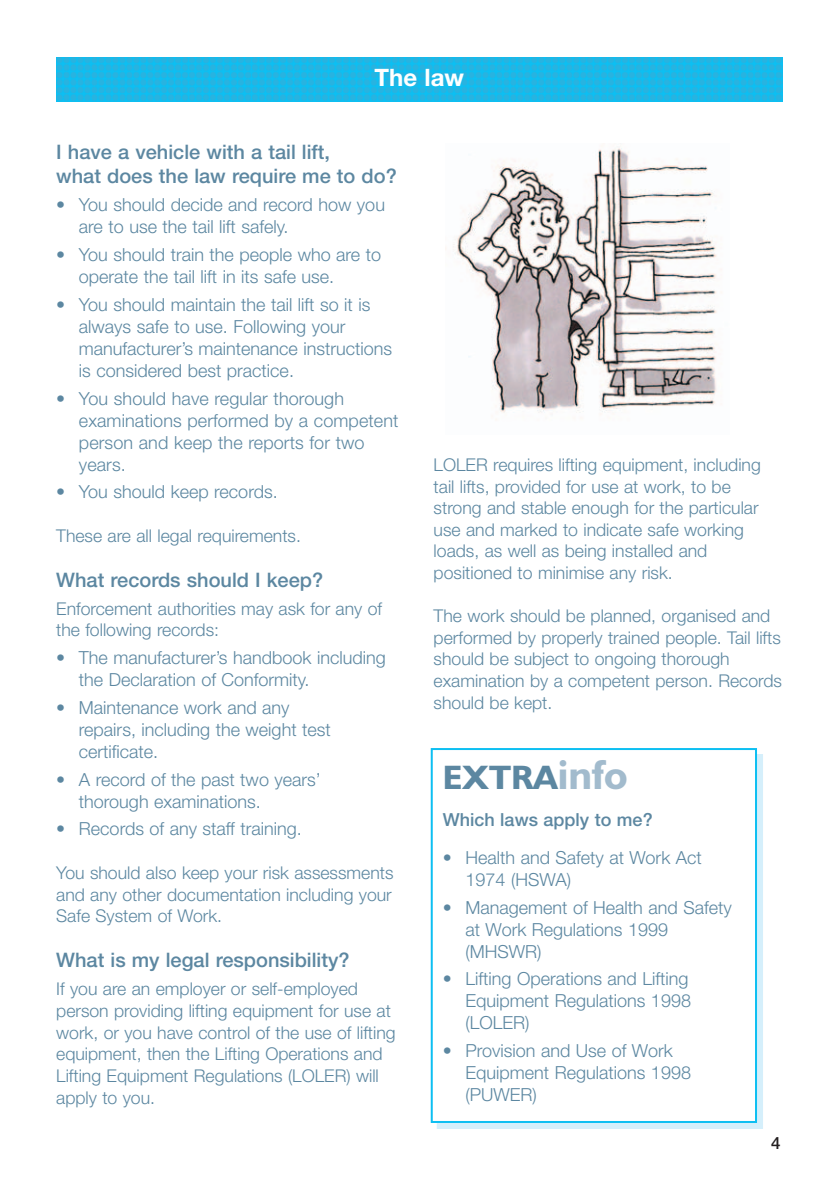
<style>
.page{position:relative;width:840px;height:1191px;background:#fff}
.page>*{position:absolute;margin:0;border:0;box-sizing:border-box;transform-origin:0 0}
.t1{font:700 34px "Humanist 521 BT";color:#5c87a1}
.t2{font:700 24px "Helvetica Neue";color:#fff}
.t3{font:500 20px/24px "Helvetica Neue";color:#5c87a1}
.t4{font:300 18px/22px "Helvetica Neue";color:#5c87a1}
.t5{font:500 18px "Helvetica Neue";color:#5c87a1}
.t6{font:300 17.6px/21.6px "Helvetica Neue";color:#5c87a1}
.t7{font:500 17px "Helvetica Neue";color:#231f20}
.s1{font-size:42px;color:#a2bbcd}
</style>
<div class="page">
<svg style="left:56px;top:57px;width:726px;height:1px"></svg>
<img style="left:56px;top:58px;width:726px;height:43px">
<img style="left:445px;top:148px;width:277px;height:272px">
<div style="left:430px;top:748px;width:326px;height:375px;border:2px solid #0dbff2"></div>
<h2 class="t2" style="left:374px;top:68px;width:91px">The law</h2>
<p class="t3" style="left:56px;top:141px;width:342px">I have a vehicle with a tail lift,<br>what does the law require me to do?</p>
<p class="t4" style="left:79px;top:195px;width:307px;text-indent:-23px">• You should decide and record how you are to use the tail lift safely.</p>
<p class="t4" style="left:79px;top:245px;width:303px;text-indent:-23px">• You should train the people who are to operate the tail lift in its safe use.</p>
<p class="t4" style="left:79px;top:295px;width:314px;text-indent:-23px">• You should maintain the tail lift so it is always safe to use. Following your manufacturer’s maintenance instructions is considered best practice.</p>
<p class="t4" style="left:79px;top:389px;width:321px;text-indent:-23px">• You should have regular thorough examinations performed by a competent person and keep the reports for two years.</p>
<p class="t4" style="left:56px;top:483px;width:223px">• You should keep records.</p>
<p class="t6" style="left:56px;top:526px;width:246px">These are all legal requirements.</p>
<p class="t3" style="left:56px;top:569px;width:268px">What records should I keep?</p>
<p class="t6" style="left:56px;top:599px;width:327px">Enforcement authorities may ask for any of the following records:</p>
<p class="t4" style="left:79px;top:648px;width:308px;text-indent:-23px">• The manufacturer’s handbook including the Declaration of Conformity.</p>
<p class="t4" style="left:79px;top:698px;width:253px;text-indent:-23px">• Maintenance work and any repairs, including the weight test certificate.</p>
<p class="t4" style="left:79px;top:770px;width:243px;text-indent:-23px">• A record of the past two years’ thorough examinations.</p>
<p class="t4" style="left:56px;top:819px;width:247px">• Records of any staff training.</p>
<p class="t6" style="left:56px;top:863px;width:338px;text-align:justify">You should also keep your risk assessments and any other documentation including your Safe System of Work.</p>
<p class="t3" style="left:56px;top:950px;width:295px">What is my legal responsibility?</p>
<p class="t6" style="left:56px;top:980px;width:341px">If you are an employer or self-employed person providing lifting equipment for use at work, or you have control of the use of lifting equipment, then the Lifting Operations and Lifting Equipment Regulations (LOLER) will apply to you.</p>
<p class="t6" style="left:433px;top:455px;width:328px">LOLER requires lifting equipment, including tail lifts, provided for use at work, to be strong and stable enough for the particular use and marked to indicate safe working loads, as well as being installed and positioned to minimise any risk.</p>
<p class="t6" style="left:433px;top:607px;width:349px">The work should be planned, organised and performed by properly trained people. Tail lifts should be subject to ongoing thorough examination by a competent person. Records should be kept.</p>
<h1 class="t1" style="left:442px;top:764px;width:186px">EXTRA<span class="s1">info</span></h1>
<p class="t5" style="left:442px;top:813px;width:211px">Which laws apply to me?</p>
<p class="t4" style="left:465px;top:848px;width:238px;text-indent:-23px">• Health and Safety at Work Act<br>1974 (HSWA)</p>
<p class="t4" style="left:465px;top:898px;width:267px;text-indent:-23px">• Management of Health and Safety at Work Regulations 1999 (MHSWR)</p>
<p class="t4" style="left:465px;top:969px;width:227px;text-indent:-23px">• Lifting Operations and Lifting<br>Equipment Regulations 1998 (LOLER)</p>
<p class="t4" style="left:465px;top:1041px;width:227px;text-indent:-23px">• Provision and Use of Work<br>Equipment Regulations 1998 (PUWER)</p>
<p class="t7" style="left:770px;top:1136px;width:11px">4</p>
</div>
